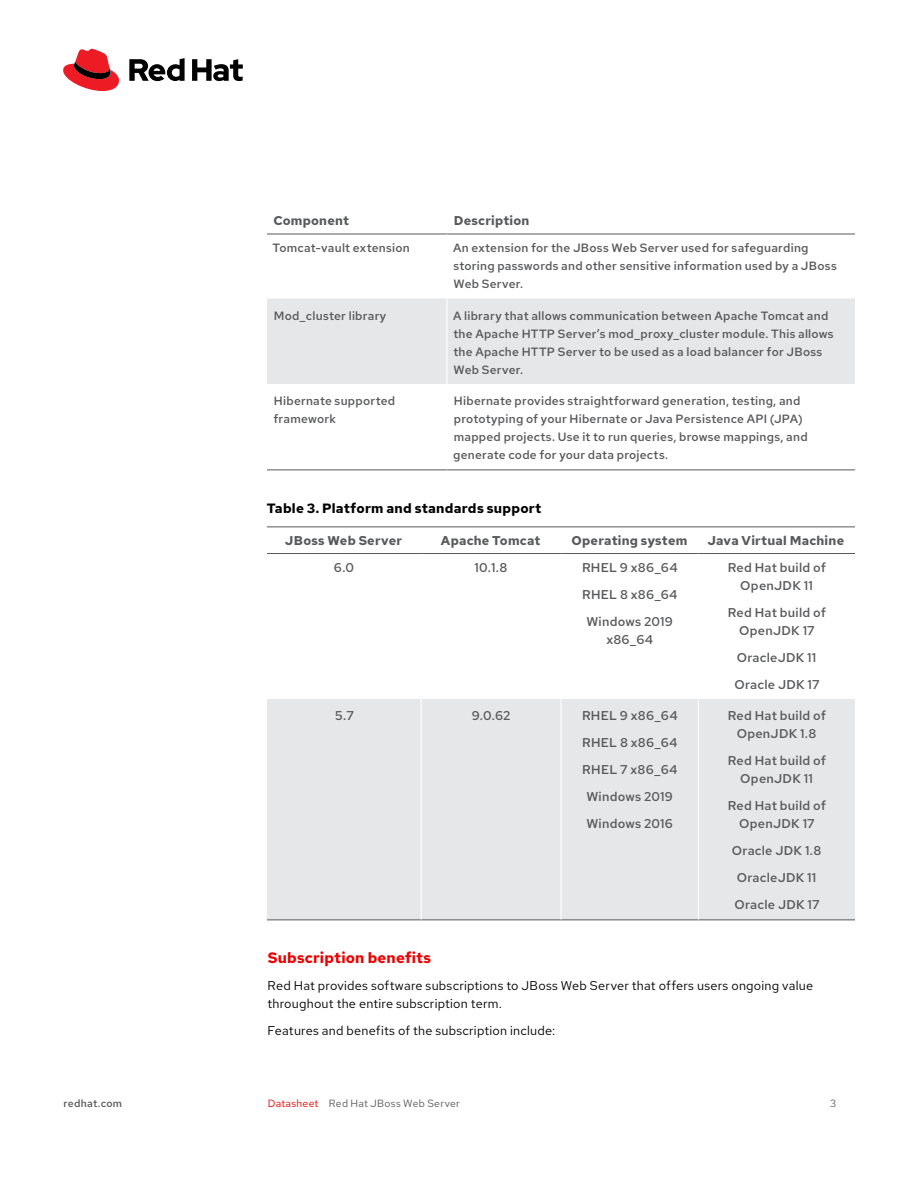
<style>
.page{position:relative;width:918px;height:1188px;background:#fff}
.page>*{position:absolute;margin:0;border:0;box-sizing:border-box;transform-origin:0 0}
.Main_-_Subhead_1{font:700 15px "Red Hat Text";letter-spacing:.01em;color:#e00}
.Main_-_Table_Name{font:700 13.5px "Red Hat Text";letter-spacing:.015em;color:#000}
.Main_-_Table_Body__left-aligned{font:500 12.75px/18px "Red Hat Text";letter-spacing:.02em;color:#58595b;text-align:center}
.Main_-_Body{font:12.75px/18px "Red Hat Text";letter-spacing:.02em;color:#000}
.Main_-_Table_Subhead_1__left-aligned{font:700 12.75px "Red Hat Text";letter-spacing:.02em;color:#58595b}
.Main_-_Table_Body__left-aligned-2{font:500 12px/18px "Red Hat Text";letter-spacing:.02em;color:#58595b}
.Footer_-_Running_Foot{font:10.5px "Red Hat Text";letter-spacing:.025em;color:#58595b}
.Footer_-_URL__Page{font:500 10.5px "Red Hat Text";letter-spacing:.025em;color:#58595b}
.s1{color:#e00}
</style>
<div class="page">
<hr style="left:267px;top:526px;width:588px;height:1px;background:#58595b">
<div style="left:267px;top:298px;width:588px;height:86px;background:#e6e7e8"></div>
<hr style="left:267px;top:234px;width:180px;height:1px;background:#58595b">
<hr style="left:447px;top:234px;width:408px;height:1px;background:#58595b">
<hr style="left:267px;top:470px;width:180px;height:1px;background:#58595b">
<hr style="left:447px;top:470px;width:408px;height:1px;background:#58595b">
<hr style="left:446px;top:234px;width:2px;height:64px;background:#fff">
<hr style="left:446px;top:298px;width:2px;height:86px;background:#fff">
<div style="left:267px;top:699px;width:588px;height:221px;background:#e6e7e8"></div>
<hr style="left:267px;top:553px;width:154px;height:1px;background:#58595b">
<hr style="left:421px;top:553px;width:140px;height:1px;background:#58595b">
<hr style="left:561px;top:553px;width:137px;height:1px;background:#58595b">
<hr style="left:698px;top:553px;width:157px;height:1px;background:#58595b">
<hr style="left:267px;top:920px;width:154px;height:1px;background:#58595b">
<hr style="left:421px;top:920px;width:140px;height:1px;background:#58595b">
<hr style="left:561px;top:920px;width:137px;height:1px;background:#58595b">
<hr style="left:698px;top:920px;width:157px;height:1px;background:#58595b">
<hr style="left:421px;top:699px;width:1px;height:221px;background:#fff">
<hr style="left:560px;top:699px;width:2px;height:221px;background:#fff">
<hr style="left:698px;top:699px;width:1px;height:221px;background:#fff">
<svg style="left:63px;top:49px;width:56px;height:42px"></svg>
<svg style="left:129px;top:58px;width:114px;height:23px"></svg>
<p class="Main_-_Table_Subhead_1__left-aligned" style="left:273px;top:212px;width:77px">Component</p>
<p class="Main_-_Table_Subhead_1__left-aligned" style="left:454px;top:212px;width:77px">Description</p>
<p class="Main_-_Table_Body__left-aligned-2" style="left:273px;top:239px;width:139px">Tomcat-vault extension</p>
<p class="Main_-_Table_Body__left-aligned-2" style="left:453px;top:239px;width:385px">An extension for the JBoss Web Server used for safeguarding storing passwords and other sensitive information used by a JBoss<br>Web Server.</p>
<p class="Main_-_Table_Body__left-aligned-2" style="left:274px;top:306px;width:114px">Mod_cluster library</p>
<p class="Main_-_Table_Body__left-aligned-2" style="left:453px;top:306px;width:382px">A library that allows communication between Apache Tomcat and the Apache HTTP Server’s mod_proxy_cluster module. This allows the Apache HTTP Server to be used as a load balancer for JBoss Web Server.</p>
<p class="Main_-_Table_Body__left-aligned-2" style="left:273px;top:392px;width:123px">Hibernate supported framework</p>
<p class="Main_-_Table_Body__left-aligned-2" style="left:453px;top:392px;width:356px">Hibernate provides straightforward generation, testing, and prototyping of your Hibernate or Java Persistence API (JPA) mapped projects. Use it to run queries, browse mappings, and generate code for your data projects.</p>
<p class="Main_-_Table_Name" style="left:267px;top:499px;width:276px">Table 3. Platform and standards support</p>
<p class="Main_-_Table_Subhead_1__left-aligned" style="left:285px;top:532px;width:119px">JBoss Web Server</p>
<p class="Main_-_Table_Subhead_1__left-aligned" style="left:441px;top:532px;width:101px">Apache Tomcat</p>
<p class="Main_-_Table_Subhead_1__left-aligned" style="left:572px;top:532px;width:117px">Operating system</p>
<p class="Main_-_Table_Subhead_1__left-aligned" style="left:708px;top:532px;width:138px">Java Virtual Machine</p>
<p class="Main_-_Table_Body__left-aligned" style="left:334px;top:558px;width:22px">6.0</p>
<p class="Main_-_Table_Body__left-aligned" style="left:475px;top:558px;width:34px">10.1.8</p>
<p class="Main_-_Table_Body__left-aligned" style="left:582px;top:558px;width:97px">RHEL 9 x86_64</p>
<p class="Main_-_Table_Body__left-aligned" style="left:582px;top:585px;width:97px">RHEL 8 x86_64</p>
<p class="Main_-_Table_Body__left-aligned" style="left:586px;top:612px;width:88px">Windows 2019 x86_64</p>
<p class="Main_-_Table_Body__left-aligned" style="left:728px;top:558px;width:100px">Red Hat build of<br>OpenJDK 11</p>
<p class="Main_-_Table_Body__left-aligned" style="left:728px;top:603px;width:100px">Red Hat build of<br>OpenJDK 17</p>
<p class="Main_-_Table_Body__left-aligned" style="left:737px;top:648px;width:81px">OracleJDK 11</p>
<p class="Main_-_Table_Body__left-aligned" style="left:734px;top:675px;width:87px">Oracle JDK 17</p>
<p class="Main_-_Table_Body__left-aligned" style="left:335px;top:706px;width:20px">5.7</p>
<p class="Main_-_Table_Body__left-aligned" style="left:472px;top:706px;width:40px">9.0.62</p>
<p class="Main_-_Table_Body__left-aligned" style="left:582px;top:706px;width:97px">RHEL 9 x86_64</p>
<p class="Main_-_Table_Body__left-aligned" style="left:582px;top:733px;width:97px">RHEL 8 x86_64</p>
<p class="Main_-_Table_Body__left-aligned" style="left:582px;top:760px;width:97px">RHEL 7 x86_64</p>
<p class="Main_-_Table_Body__left-aligned" style="left:586px;top:787px;width:88px">Windows 2019</p>
<p class="Main_-_Table_Body__left-aligned" style="left:586px;top:814px;width:88px">Windows 2016</p>
<p class="Main_-_Table_Body__left-aligned" style="left:728px;top:706px;width:100px">Red Hat build of<br>OpenJDK 1.8</p>
<p class="Main_-_Table_Body__left-aligned" style="left:728px;top:751px;width:100px">Red Hat build of<br>OpenJDK 11</p>
<p class="Main_-_Table_Body__left-aligned" style="left:728px;top:796px;width:100px">Red Hat build of<br>OpenJDK 17</p>
<p class="Main_-_Table_Body__left-aligned" style="left:732px;top:841px;width:91px">Oracle JDK 1.8</p>
<p class="Main_-_Table_Body__left-aligned" style="left:737px;top:868px;width:81px">OracleJDK 11</p>
<p class="Main_-_Table_Body__left-aligned" style="left:734px;top:895px;width:87px">Oracle JDK 17</p>
<p class="Main_-_Subhead_1" style="left:268px;top:948px;width:165px">Subscription benefits</p>
<p class="Main_-_Body" style="left:267px;top:976px;width:547px">Red Hat provides software subscriptions to JBoss Web Server that offers users ongoing value throughout the entire subscription term.</p>
<p class="Main_-_Body" style="left:268px;top:1021px;width:289px">Features and benefits of the subscription include:</p>
<p class="Footer_-_URL__Page" style="left:64px;top:1096px;width:60px">redhat.com</p>
<p class="Footer_-_Running_Foot" style="left:268px;top:1096px;width:193px"><span class="s1">Datasheet</span> Red Hat JBoss Web Server</p>
<p class="Footer_-_Running_Foot" style="left:830px;top:1096px;width:8px">3</p>
</div>
